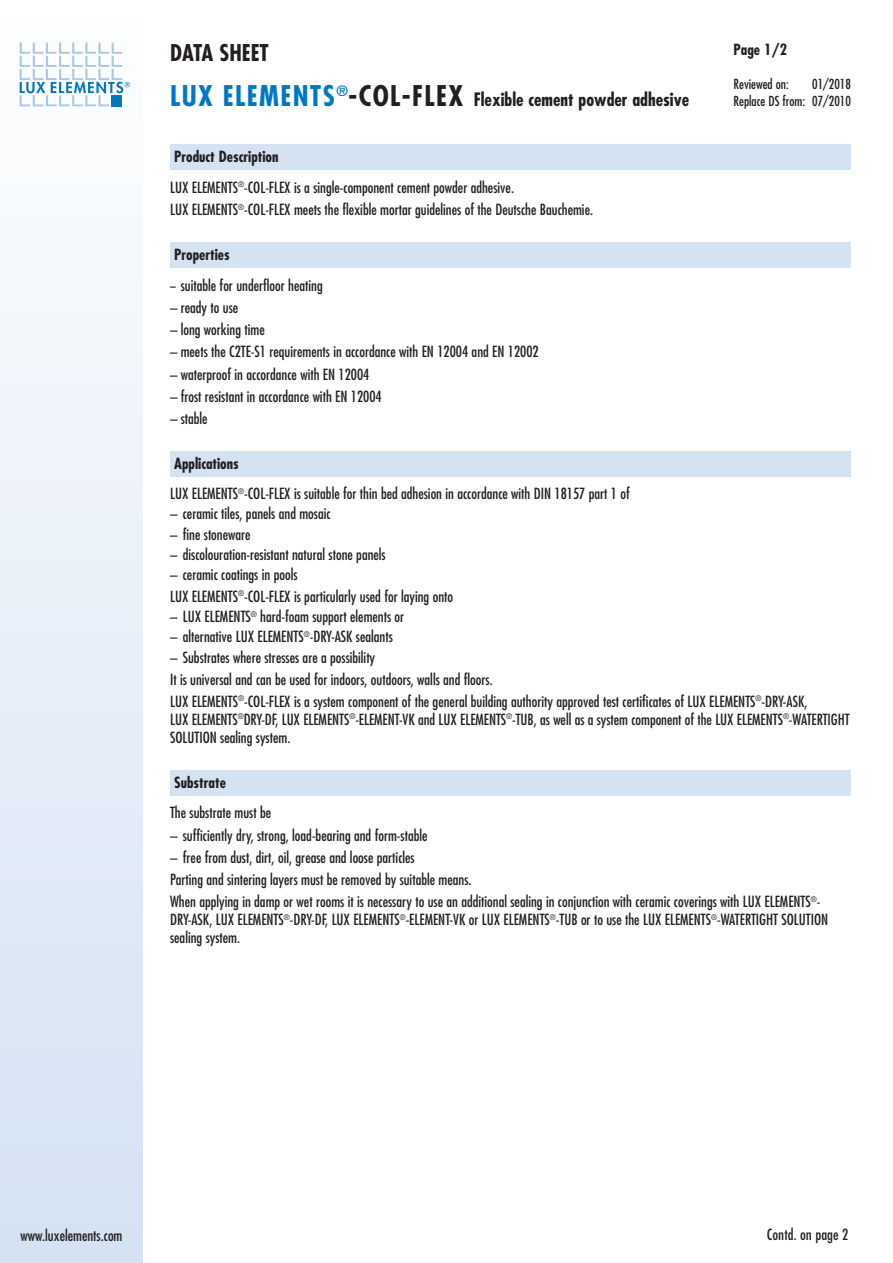
<style>
.page{position:relative;width:893px;height:1263px;background:#fff}
.page>*{position:absolute;margin:0;border:0;box-sizing:border-box;transform-origin:0 0}
.t1{font:700 condensed 22.5px "Futura";color:#231f20}
.t2{font:700 condensed 18px "Futura";color:#231f20}
.t3{font:condensed 15px/22.2px "Futura";color:#231f20}
.t4{font:condensed 15px "Futura";color:#231f20;scale:.75 1}
.t5{font:700 condensed 15px "Futura";color:#231f20}
.t6{font:500 condensed 15px "Futura";color:#231f20}
.t7{font:condensed 13.5px/17.2px "Futura";color:#231f20;text-align:right}
.s1{font-size:27.75px;color:#0078c0}
.s2{font-size:27.75px}
.s3{font-weight:700}
</style>
<div class="page">
<div style="left:0;top:0;width:142px;height:1263px;background:linear-gradient(to bottom,#fefefe,#d4e1f3)"></div>
<svg style="left:20px;top:43px;width:110px;height:63px"></svg>
<div style="left:170px;top:145px;width:680px;height:25px;background:#d4e2f2"></div>
<div style="left:170px;top:242px;width:680px;height:26px;background:#d4e2f2"></div>
<div style="left:170px;top:452px;width:680px;height:25px;background:#d4e2f2"></div>
<div style="left:170px;top:770px;width:680px;height:26px;background:#d4e2f2"></div>
<h1 class="t1" style="left:170px;top:42px;width:100px">DATA SHEET</h1>
<p class="t2" style="left:170px;top:92px;width:521px"><span class="s1">LUX ELEMENTS</span><sup>®</sup><span class="s2">-COL-FLEX</span> Flexible cement powder adhesive</p>
<p class="t5" style="left:733px;top:43px;width:55px">Page 1/2</p>
<p class="t7" style="left:733px;top:76px;width:57px">Reviewed on:</p>
<p class="t7" style="left:733px;top:76px;width:119px">01/2018<br>Replace DS from: 07/2010</p>
<p class="t3" style="left:170px;top:142px;width:345px;line-height:30.8px"><span class="s3">Product Description<br></span>LUX ELEMENTS<sup>®</sup>-COL-FLEX is a single-component cement powder adhesive.</p>
<p class="t3" style="left:170px;top:199px;width:425px">LUX ELEMENTS<sup>®</sup>-COL-FLEX meets the flexible mortar guidelines of the Deutsche Bauchemie.</p>
<p class="t5" style="left:174px;top:248px;width:57px">Properties</p>
<p class="t4" style="left:170px;top:278px;width:205px">– suitable for underfloor heating</p>
<p class="t3" style="left:170px;top:297px;width:70px">– ready to use</p>
<p class="t3" style="left:170px;top:319px;width:96px">– long working time</p>
<p class="t3" style="left:170px;top:341px;width:370px">– meets the C2TE-S1 requirements in accordance with EN 12004 and EN 12002</p>
<p class="t3" style="left:170px;top:364px;width:201px">– waterproof in accordance with EN 12004</p>
<p class="t3" style="left:170px;top:386px;width:213px">– frost resistant in accordance with EN 12004</p>
<p class="t3" style="left:170px;top:408px;width:39px">– stable</p>
<p class="t3" style="left:170px;top:448px;width:461px;line-height:30.8px"><span class="s3">Applications<br></span>LUX ELEMENTS<sup>®</sup>-COL-FLEX is suitable for thin bed adhesion in accordance with DIN 18157 part 1 of</p>
<p class="t3" style="left:170px;top:504px;width:162px">– ceramic tiles, panels and mosaic</p>
<p class="t3" style="left:170px;top:524px;width:82px">– fine stoneware</p>
<p class="t3" style="left:170px;top:544px;width:217px">– discolouration-resistant natural stone panels</p>
<p class="t3" style="left:170px;top:564px;width:285px">– ceramic coatings in pools<br>LUX ELEMENTS<sup>®</sup>-COL-FLEX is particularly used for laying onto</p>
<p class="t3" style="left:170px;top:606px;width:236px">– LUX ELEMENTS<sup>®</sup> hard-foam support elements or</p>
<p class="t3" style="left:170px;top:627px;width:224px">– alternative LUX ELEMENTS<sup>®</sup>-DRY-ASK sealants</p>
<p class="t3" style="left:170px;top:647px;width:639px">– Substrates where stresses are a possibility<br>It is universal and can be used for indoors, outdoors, walls and floors.<br>LUX ELEMENTS<sup>®</sup>-COL-FLEX is a system component of the general building authority approved test certificates of LUX ELEMENTS<sup>®</sup>-DRY-ASK,</p>
<p class="t3" style="left:170px;top:711px;width:681px;line-height:18px">LUX ELEMENTS<sup>®</sup>DRY-DF, LUX ELEMENTS<sup>®</sup>-ELEMENT-VK and LUX ELEMENTS<sup>®</sup>-TUB, as well as a system component of the LUX ELEMENTS<sup>®</sup>-WATERTIGHT<br>SOLUTION sealing system.</p>
<p class="t5" style="left:174px;top:775px;width:53px">Substrate</p>
<p class="t3" style="left:170px;top:802px;width:103px">The substrate must be</p>
<p class="t3" style="left:170px;top:825px;width:259px">– sufficiently dry, strong, load-bearing and form-stable</p>
<p class="t3" style="left:170px;top:847px;width:652px">– free from dust, dirt, oil, grease and loose particles<br>Parting and sintering layers must be removed by suitable means.<br>When applying in damp or wet rooms it is necessary to use an additional sealing in conjunction with ceramic coverings with LUX ELEMENTS<sup>®</sup>-</p>
<p class="t3" style="left:170px;top:912px;width:660px;line-height:18px">DRY-ASK, LUX ELEMENTS<sup>®</sup>-DRY-DF, LUX ELEMENTS<sup>®</sup>-ELEMENT-VK or LUX ELEMENTS<sup>®</sup>-TUB or to use the LUX ELEMENTS<sup>®</sup>-WATERTIGHT SOLUTION sealing system.</p>
<p class="t3" style="left:21px;top:1225px;width:103px">www.luxelements.com</p>
<p class="t6" style="left:767px;top:1226px;width:83px">Contd. on page 2</p>
</div>
